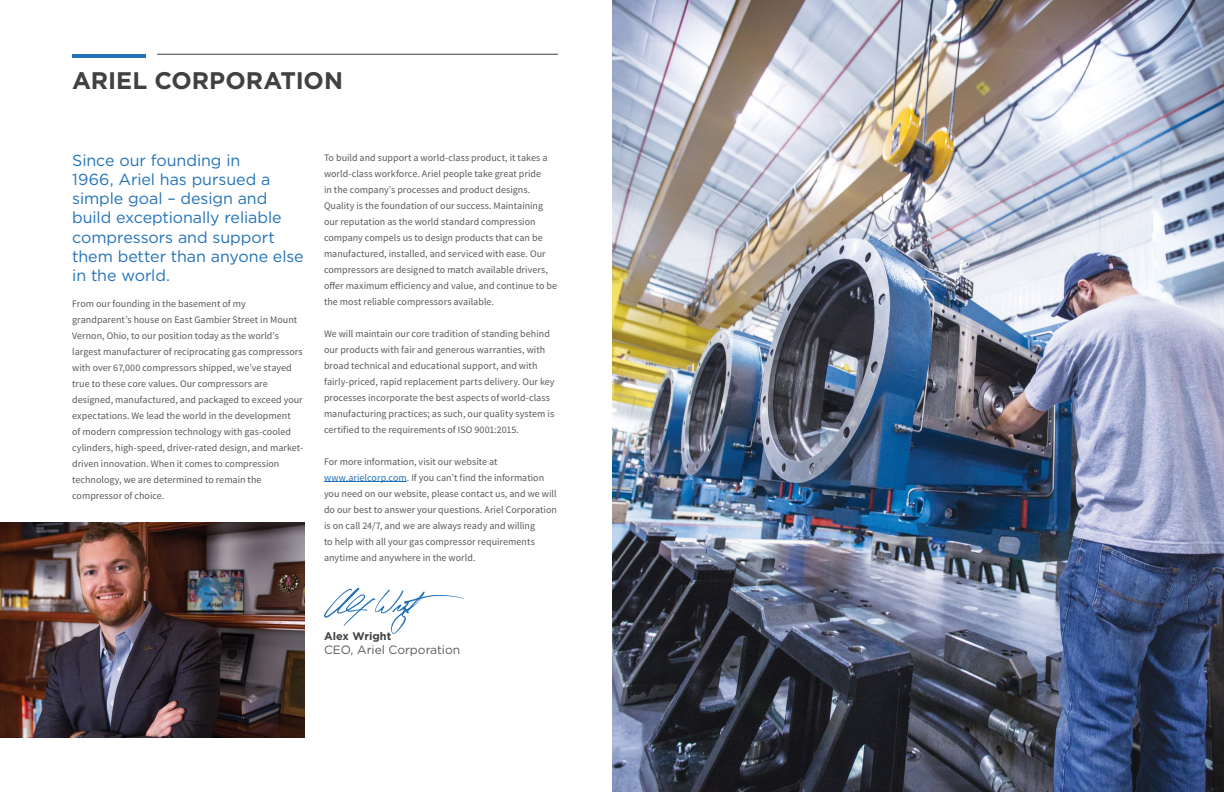
<style>
.page{position:relative;width:1224px;height:792px;background:#fff}
.page>*{position:absolute;margin:0;border:0;box-sizing:border-box;transform-origin:0 0}
.t1{font:700 24px "Gotham";color:#414042}
.t2{font:16px/19.2px "Gotham";letter-spacing:-.005em;color:#2372b9}
.t3{font:12px "Gotham";color:#58595b}
.t4{font:700 11px "Gotham";letter-spacing:.005em;color:#414042}
.t5{font:10px/16px "Source Sans Pro";letter-spacing:.005em;color:#58595b}
.s1{color:#2372b9}
</style>
<div class="page">
<hr style="left:72px;top:54px;width:73px;height:4px;background:#2372b9">
<hr style="left:157px;top:54px;width:401px;height:1px;background:#414042">
<hr style="left:324px;top:481px;width:83px;height:1px;background:#2372b9">
<img style="left:0;top:522px;width:304px;height:216px">
<img style="left:612px;top:0;width:612px;height:792px">
<svg style="left:324px;top:588px;width:140px;height:46px"></svg>
<h1 class="t1" style="left:72px;top:65px;width:273px">ARIEL CORPORATION</h1>
<h2 class="t2" style="left:72px;top:150px;width:233px">Since our founding in<br>1966, Ariel has pursued a simple goal – design and build exceptionally reliable compressors and support them better than anyone else in the world.</h2>
<p class="t5" style="left:72px;top:296px;width:233px">From our founding in the basement of my grandparent’s house on East Gambier Street in Mount Vernon, Ohio, to our position today as the world’s largest manufacturer of reciprocating gas compressors with over 67,000 compressors shipped, we’ve stayed true to these core values. Our compressors are designed, manufactured, and packaged to exceed your expectations. We lead the world in the development<br>of modern compression technology with gas-cooled cylinders, high-speed, driver-rated design, and market&shy;driven innovation. When it comes to compression technology, we are determined to remain the compressor of choice.</p>
<p class="t5" style="left:324px;top:149px;width:235px">To build and support a world-class product, it takes a world-class workforce. Ariel people take great pride<br>in the company’s processes and product designs.<br>Quality is the foundation of our success. Maintaining our reputation as the world standard compression company compels us to design products that can be manufactured, installed, and serviced with ease. Our compressors are designed to match available drivers, offer maximum efficiency and value, and continue to be the most reliable compressors available.</p>
<p class="t5" style="left:324px;top:325px;width:232px">We will maintain our core tradition of standing behind our products with fair and generous warranties, with broad technical and educational support, and with fairly-priced, rapid replacement parts delivery. Our key processes incorporate the best aspects of world-class manufacturing practices; as such, our quality system is certified to the requirements of ISO 9001:2015.</p>
<p class="t5" style="left:324px;top:453px;width:235px">For more information, visit our website at <span class="s1">www.arielcorp.com</span>. If you can’t find the information you need on our website, please contact us, and we will do our best to answer your questions. Ariel Corporation is on call 24/7, and we are always ready and willing<br>to help with all your gas compressor requirements anytime and anywhere in the world.</p>
<p class="t4" style="left:324px;top:629px;width:69px">Alex Wright</p>
<p class="t3" style="left:324px;top:642px;width:138px">CEO, Ariel Corporation</p>
</div>
